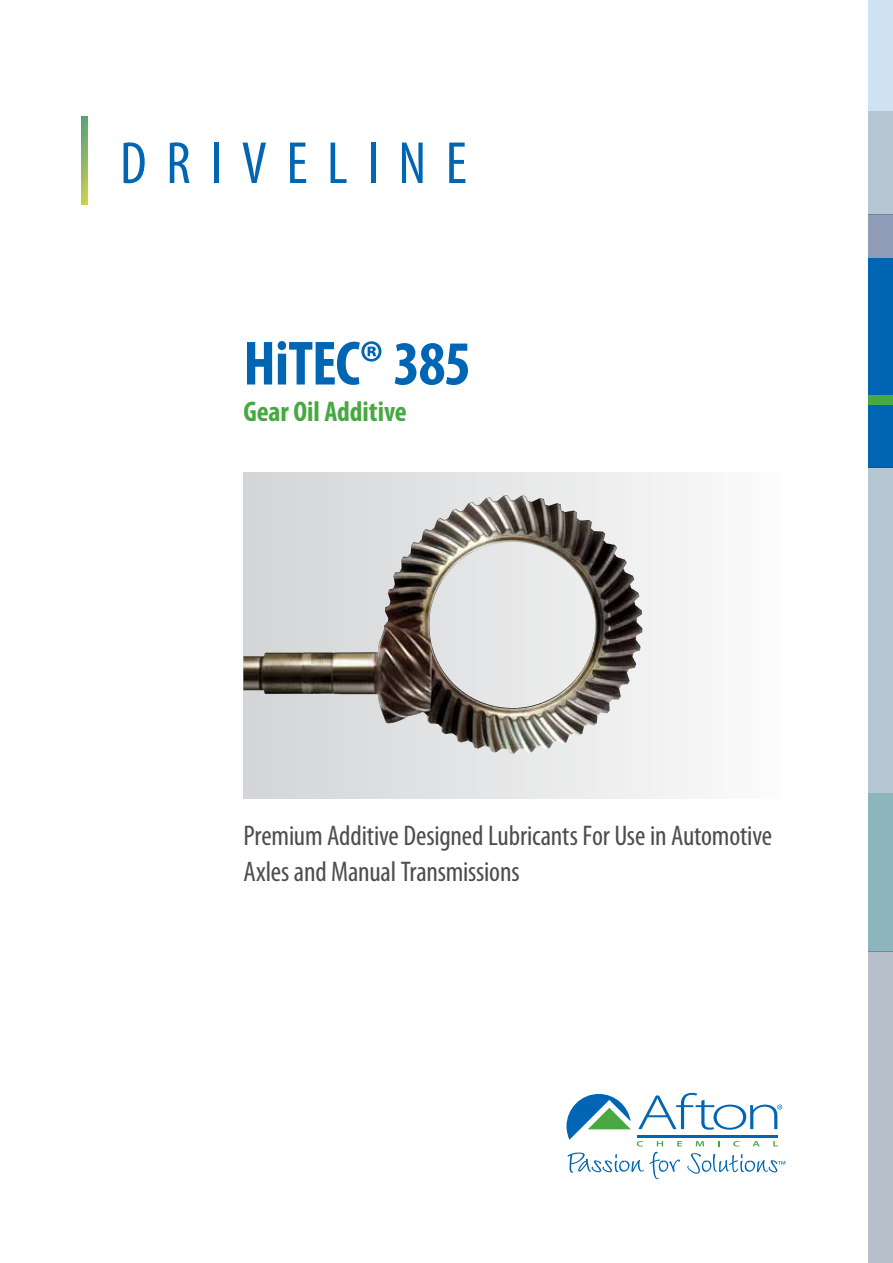
<style>
.page{position:relative;width:893px;height:1263px;background:#fff}
.page>*{position:absolute;margin:0;border:0;box-sizing:border-box;transform-origin:0 0}
.t1{font:700 condensed 63px "Myriad Pro";letter-spacing:-.02em;color:#0066b3}
.t2{font:condensed 60px "Myriad Pro";letter-spacing:.325em;color:#0066b3}
.t3{font:condensed 28.5px/36px "Myriad Pro";letter-spacing:-.005em;color:#4d4d4f}
.t4{font:700 condensed 28.5px "Myriad Pro";color:#48a842}
</style>
<div class="page">
<div style="left:868px;top:0;width:25px;height:111px;background:#cfe2f1"></div>
<div style="left:868px;top:111px;width:25px;height:103px;background:#b7c6d3"></div>
<div style="left:868px;top:214px;width:25px;height:44px;background:#909cb8"></div>
<div style="left:868px;top:258px;width:25px;height:210px;background:#0066b3"></div>
<div style="left:868px;top:395px;width:25px;height:10px;background:#48a842"></div>
<div style="left:868px;top:468px;width:25px;height:325px;background:#b7c6d3"></div>
<div style="left:868px;top:793px;width:25px;height:158px;background:#8db5bc"></div>
<div style="left:868px;top:951px;width:25px;height:312px;background:#b7c0ca"></div>
<img style="left:81px;top:117px;width:6px;height:87px">
<svg style="left:243px;top:472px;width:456px;height:327px"></svg>
<img style="left:447px;top:495px;width:58px;height:24px">
<hr style="left:637px;top:1135px;width:140px;height:2px;background:#0066b3">
<svg style="left:637px;top:1141px;width:6px;height:5px"></svg>
<svg style="left:657px;top:1141px;width:6px;height:5px"></svg>
<svg style="left:677px;top:1141px;width:5px;height:5px"></svg>
<svg style="left:696px;top:1141px;width:8px;height:5px"></svg>
<svg style="left:733px;top:1141px;width:6px;height:5px"></svg>
<svg style="left:753px;top:1141px;width:7px;height:5px"></svg>
<svg style="left:773px;top:1141px;width:5px;height:5px"></svg>
<svg style="left:566px;top:1094px;width:65px;height:46px"></svg>
<svg style="left:638px;top:1093px;width:144px;height:37px"></svg>
<svg style="left:568px;top:1152px;width:112px;height:27px"></svg>
<svg style="left:687px;top:1153px;width:98px;height:21px"></svg>
<h2 class="t2" style="left:120px;top:127px;width:348px">driveline</h2>
<h1 class="t1" style="left:243px;top:324px;width:229px">HiTEC® 385</h1>
<p class="t4" style="left:243px;top:393px;width:165px">Gear Oil Additive</p>
<p class="t3" style="left:243px;top:817px;width:530px">Premium Additive Designed Lubricants For Use in Automotive<br>Axles and Manual Transmissions</p>
</div>
